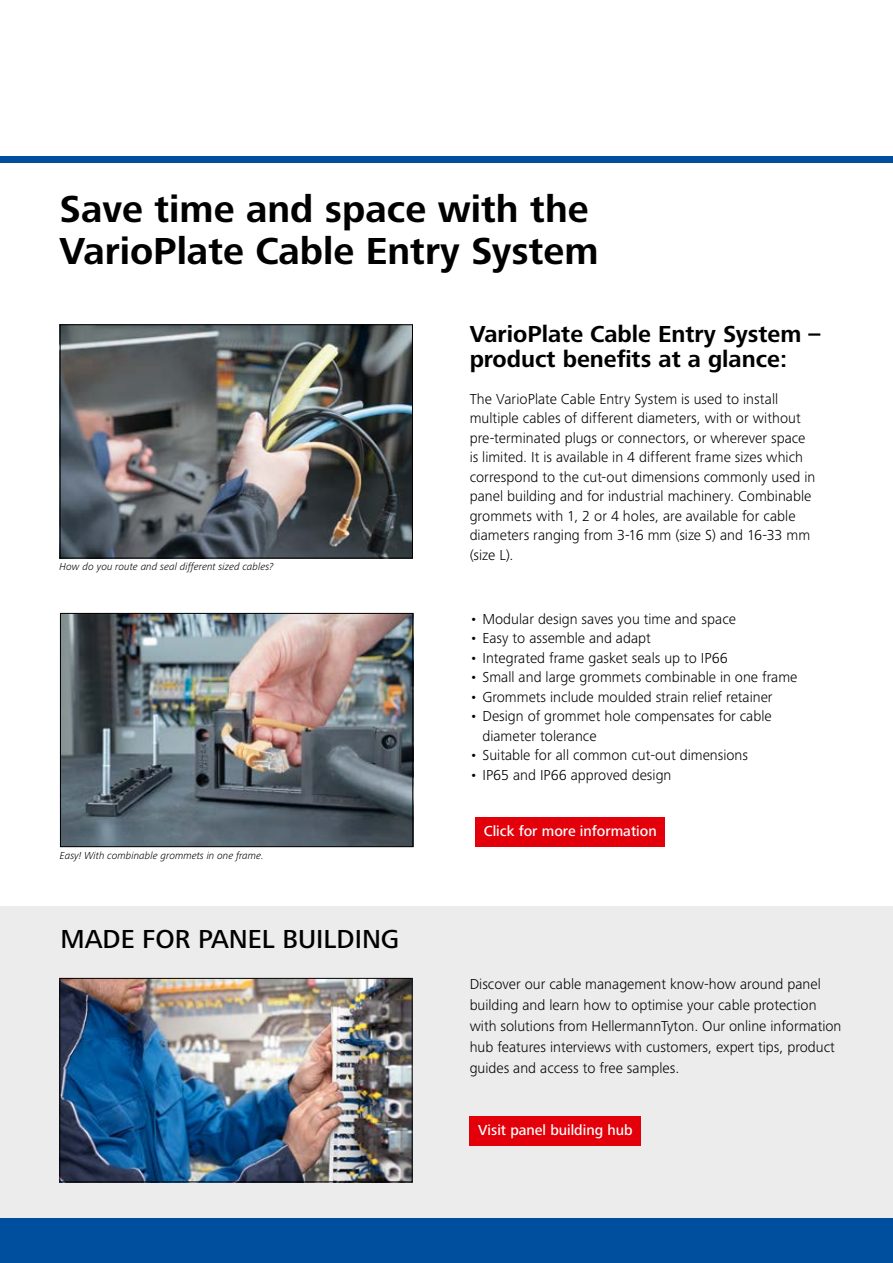
<style>
.page{position:relative;width:893px;height:1263px;background:#fff}
.page>*{position:absolute;margin:0;border:0;box-sizing:border-box;transform-origin:0 0}
.t1{font:700 39px/42px "Frutiger Next LTW1 G";color:#000}
.t2{font:500 27px "Frutiger Next LTW1 G";color:#000}
.t3{font:700 24px/25.5px "Frutiger Next LTW1 G";color:#000}
.t4{font:300 15px/19.5px "Frutiger Next LTW1 G";color:#000}
.t5{font:500 15px "Frutiger Next LTW1 G";color:#fff}
.t6{font:italic 300 10.5px "Frutiger Next LTW1 G";color:#000}
</style>
<div class="page">
<div style="left:0;top:156px;width:893px;height:7px;background:#004e9e"></div>
<img style="left:62px;top:326px;width:349px;height:230px">
<div style="left:60px;top:324px;width:353px;height:234px;border:1px solid #000"></div>
<img style="left:62px;top:615px;width:349px;height:230px">
<div style="left:60px;top:613px;width:353px;height:234px;border:1px solid #000"></div>
<div style="left:0;top:906px;width:893px;height:312px;background:#ececec"></div>
<div style="left:0;top:1218px;width:893px;height:45px;background:#004e9e"></div>
<img style="left:62px;top:980px;width:348px;height:200px">
<div style="left:60px;top:978px;width:352px;height:204px;border:1px solid #000"></div>
<div style="left:475px;top:817px;width:190px;height:30px;background:#e3000b"></div>
<div style="left:470px;top:1116px;width:171px;height:30px;background:#e3000b"></div>
<h1 class="t1" style="left:60px;top:189px;width:541px">Save time and space with the<br>VarioPlate Cable Entry System</h1>
<p class="t6" style="left:60px;top:561px;width:216px">How do you route and seal different sized cables?</p>
<p class="t6" style="left:60px;top:849px;width:206px">Easy! With combinable grommets in one frame.</p>
<h2 class="t2" style="left:60px;top:924px;width:340px">MADE FOR PANEL BUILDING</h2>
<h3 class="t3" style="left:470px;top:322px;width:352px">VarioPlate Cable Entry System – product benefits at a glance:</h3>
<p class="t4" style="left:470px;top:389px;width:347px">The VarioPlate Cable Entry System is used to install multiple cables of different diameters, with or without pre-terminated plugs or connectors, or wherever space is limited. It is available in 4 different frame sizes which correspond to the cut-out dimensions commonly used in panel building and for industrial machinery. Combinable grommets with 1, 2 or 4 holes, are available for cable diameters ranging from 3-16 mm (size S) and 16-33 mm (size L).</p>
<p class="t4" style="left:470px;top:609px;width:268px">• Modular design saves you time and space</p>
<p class="t4" style="left:470px;top:628px;width:183px">• Easy to assemble and adapt</p>
<p class="t4" style="left:470px;top:648px;width:259px">• Integrated frame gasket seals up to IP66</p>
<p class="t4" style="left:470px;top:667px;width:329px">• Small and large grommets combinable in one frame</p>
<p class="t4" style="left:470px;top:687px;width:304px">• Grommets include moulded strain relief retainer</p>
<p class="t4" style="left:482px;top:706px;width:291px;text-indent:-13px">• Design of grommet hole compensates for cable diameter tolerance</p>
<p class="t4" style="left:470px;top:745px;width:280px">• Suitable for all common cut-out dimensions</p>
<p class="t4" style="left:470px;top:765px;width:203px">• IP65 and IP66 approved design</p>
<p class="t5" style="left:484px;top:823px;width:174px">Click for more information</p>
<p class="t4" style="left:470px;top:973px;width:373px;line-height:21px">Discover our cable management know-how around panel building and learn how to optimise your cable protection with solutions from HellermannTyton. Our online information hub features interviews with customers, expert tips, product guides and access to free samples.</p>
<p class="t5" style="left:478px;top:1122px;width:156px">Visit panel building hub</p>
</div>
